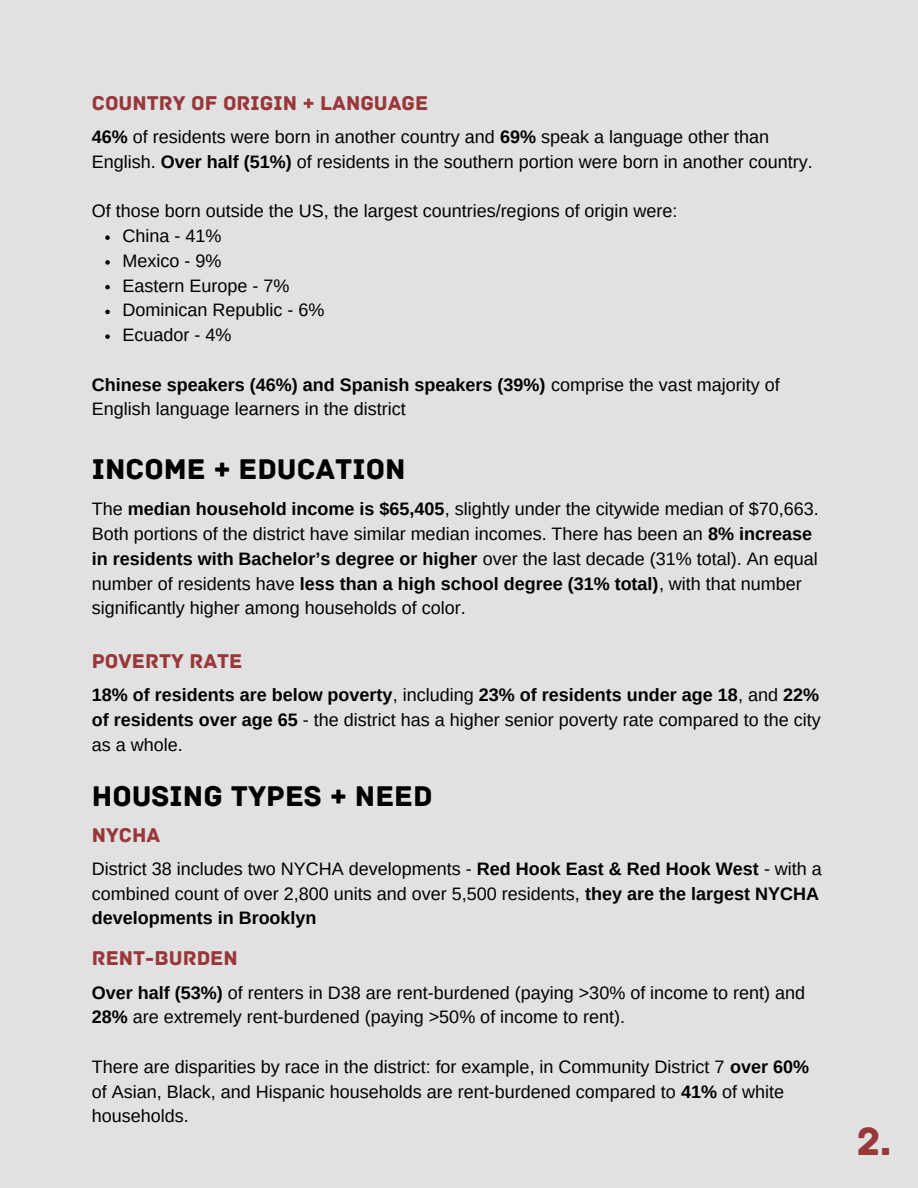
<style>
.page{position:relative;width:918px;height:1188px;background:#e1e1e1}
.page>*{position:absolute;margin:0;border:0;box-sizing:border-box;transform-origin:0 0}
.t1{font:41.4px "Archive";color:#99373a}
.t2{font:30px "Archive";color:#000}
.t3{font:21px "Archive";color:#99373a}
.t4{font:18px/24.8px "Arimo";color:#000}
.s1{font-weight:700}
</style>
<div class="page">
<svg style="left:105px;top:235px;width:5px;height:5px"></svg>
<svg style="left:105px;top:260px;width:5px;height:5px"></svg>
<svg style="left:105px;top:285px;width:5px;height:4px"></svg>
<svg style="left:105px;top:310px;width:5px;height:4px"></svg>
<svg style="left:105px;top:334px;width:5px;height:5px"></svg>
<p class="t3" style="left:92px;top:91px;width:338px">COUNTRY OF ORIGIN + LANGUAGE</p>
<p class="t4" style="left:92px;top:125px;width:723px"><span class="s1">46%</span> of residents were born in another country and <span class="s1">69%</span> speak a language other than<br>English. <span class="s1">Over half (51%)</span> of residents in the southern portion were born in another country.</p>
<p class="t4" style="left:92px;top:199px;width:587px">Of those born outside the US, the largest countries/regions of origin were:</p>
<p class="t4" style="left:122px;top:224px;width:100px">China - 41%</p>
<p class="t4" style="left:122px;top:248px;width:100px">Mexico - 9%</p>
<p class="t4" style="left:122px;top:273px;width:168px">Eastern Europe - 7%</p>
<p class="t4" style="left:122px;top:298px;width:203px">Dominican Republic - 6%</p>
<p class="t4" style="left:122px;top:323px;width:110px">Ecuador - 4%</p>
<p class="t4" style="left:92px;top:372px;width:690px"><span class="s1">Chinese speakers (46%) and Spanish speakers (39%)</span> comprise the vast majority of<br>English language learners in the district</p>
<p class="t2" style="left:92px;top:451px;width:315px">INCOME + EDUCATION</p>
<p class="t4" style="left:92px;top:497px;width:729px">The <span class="s1">median household income is $65,405</span>, slightly under the citywide median of $70,663.<br>Both portions of the district have similar median incomes. There has been an <span class="s1">8% increase in residents with Bachelor’s degree or higher</span> over the last decade (31% total). An equal number of residents have <span class="s1">less than a high school degree (31% total)</span>, with that number significantly higher among households of color.</p>
<p class="t3" style="left:92px;top:649px;width:152px">POVERTY RATE</p>
<p class="t4" style="left:92px;top:683px;width:730px;text-align:justify"><span class="s1">18% of residents are below poverty</span>, including <span class="s1">23% of residents under age 18</span>, and <span class="s1">22% of residents over age 65</span> - the district has a higher senior poverty rate compared to the city as a whole.</p>
<p class="t2" style="left:92px;top:779px;width:342px">HOUSING TYPES + NEED</p>
<p class="t3" style="left:92px;top:822px;width:70px">NYCHA</p>
<p class="t4" style="left:92px;top:856px;width:732px">District 38 includes two NYCHA developments - <span class="s1">Red Hook East &amp; Red Hook West</span> - with a combined count of over 2,800 units and over 5,500 residents, <span class="s1">they are the largest NYCHA developments in Brooklyn</span></p>
<p class="t3" style="left:92px;top:946px;width:147px">RENT-BURDEN</p>
<p class="t4" style="left:92px;top:980px;width:715px"><span class="s1">Over half (53%)</span> of renters in D38 are rent-burdened (paying &gt;30% of income to rent) and<br><span class="s1">28%</span> are extremely rent-burdened (paying &gt;50% of income to rent).</p>
<p class="t4" style="left:92px;top:1054px;width:719px">There are disparities by race in the district: for example, in Community District 7 <span class="s1">over 60% </span>of Asian, Black, and Hispanic households are rent-burdened compared to <span class="s1">41%</span> of white households.</p>
<p class="t1" style="left:857px;top:1116px;width:36px">2.</p>
</div>
